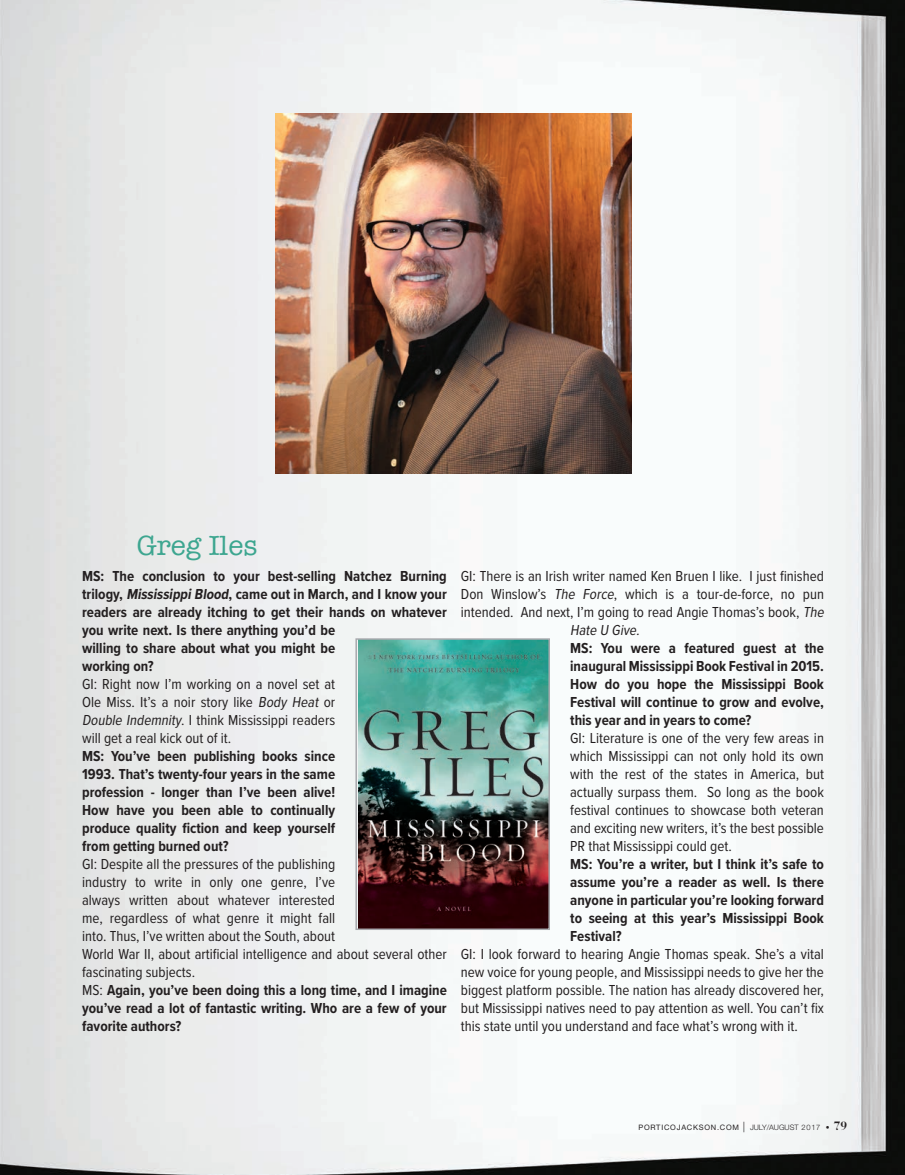
<style>
.page{position:relative;width:905px;height:1175px;background:#fff}
.page>*{position:absolute;margin:0;border:0;box-sizing:border-box;transform-origin:0 0}
.t1{font:28.5px "American Typewriter";color:#3da690}
.body{font:15px/18px "Proxima Nova Cond";color:#231f20;text-align:justify}
.body-2{font:700 15px/18px "Proxima Nova Cond";color:#231f20;text-align:justify}
.body-3{font:italic 15px "Proxima Nova Cond";color:#231f20}
.t2{font:7.5px "Helvetica Neue LT Std";letter-spacing:.1em;color:#231f20}
.s1{font-style:italic}
.s2{font-weight:400}
.s3{font-weight:300;font-size:10.5px}
.s4{font-weight:300}
.s5{font-family:"Bauer Bodoni Std";font-weight:700;font-size:12px}
</style>
<div class="page">
<img style="left:0;top:0;width:904px;height:1174px">
<img style="left:276px;top:113px;width:355px;height:360px">
<img style="left:358px;top:641px;width:189px;height:286px">
<div style="left:355px;top:638px;width:195px;height:292px;border:2px solid #a8a9ad"></div>
<p class="t1" style="left:137px;top:523px;width:122px">Greg Iles</p>
<p class="body-2" style="left:82px;top:567px;width:366px;text-align:left">MS: The conclusion to your best-selling Natchez Burning trilogy, <span class="s1">MississippiBlood</span>, came out in March, and I know your readers are already itching to get their hands on whatever you write next. Is there anything you’d be<br>willing to share about what you might be<br>working on?</p>
<p class="body" style="left:82px;top:674px;width:254px">GI: Right now I’m working on a novel set at Ole Miss. It’s a noir story like <span class="s1">Body Heat</span> or <span class="s1">Double Indemnity</span>. I think Mississippi readers will get a real kick out of it.</p>
<p class="body-2" style="left:82px;top:747px;width:254px">MS: You’ve been publishing books since 1993. That’s twenty-four years in the same profession - longer than I’ve been alive!<br>How have you been able to continually produce quality fiction and keep yourself from getting burned out?</p>
<p class="body" style="left:82px;top:854px;width:366px;text-align:left">GI: Despite all the pressures of the publishing<br>industry to write in only one genre, I’ve<br>always written about whatever interested<br>me, regardless of what genre it might fall<br>into. Thus, I’ve written about the South, about<br>World War II, about artificial intelligence and about several other fascinating subjects.</p>
<p class="body-2" style="left:82px;top:981px;width:366px"><span class="s2">MS:</span> Again, you’ve been doing this a long time, and I imagine you’ve read a lot of fantastic writing. Who are a few of your favorite authors?</p>
<p class="body" style="left:461px;top:566px;width:364px">GI: There is an Irish writer named Ken Bruen I like. I just finished</p>
<p class="body" style="left:461px;top:584px;width:364px">Don Winslow’s <span class="s1">The Force</span>, which is a tour-de-force, no pun</p>
<p class="body" style="left:461px;top:602px;width:368px">intended. And next, I’m going to read Angie Thomas’s book, <span class="s1">The</span></p>
<p class="body-3" style="left:570px;top:619px;width:74px">Hate U Give.</p>
<p class="body-2" style="left:570px;top:639px;width:255px">MS: You were a featured guest at the inaugural Mississippi Book Festival in 2015.<br>How do you hope the Mississippi Book Festival will continue to grow and evolve, this year and in years to come?</p>
<p class="body" style="left:570px;top:728px;width:255px">GI: Literature is one of the very few areas in which Mississippi can not only hold its own with the rest of the states in America, but actually surpass them. So long as the book festival continues to showcase both veteran and exciting new writers, it’s the best possible PR that Mississippi could get.</p>
<p class="body-2" style="left:570px;top:855px;width:255px">MS: You’re a writer, but I think it’s safe to assume you’re a reader as well. Is there anyone in particular you’re looking forward to seeing at this year’s Mississippi Book Festival?</p>
<p class="body" style="left:461px;top:944px;width:364px">GI: I look forward to hearing Angie Thomas speak. She’s a vital new voice for young people, and Mississippi needs to give her the biggest platform possible. The nation has already discovered her, but Mississippi natives need to pay attention as well. You can’t fix this state until you understand and face what’s wrong with it.</p>
<p class="t2" style="left:638px;top:1122px;width:210px">PORTICOJACKSON.COM <span class="s3">|</span> <span class="s4">JULY/AUGUST 2017 •</span> <span class="s5">79</span></p>
</div>
